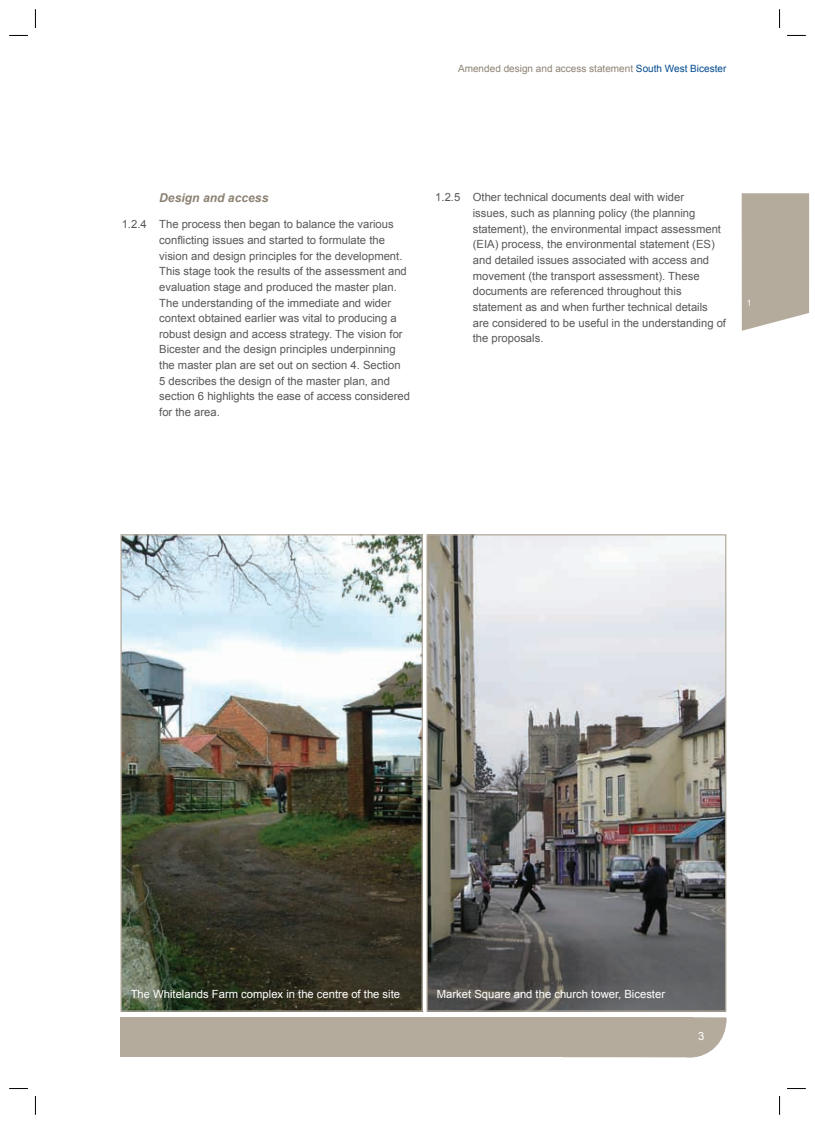
<style>
.page{position:relative;width:815px;height:1124px;background:#fff}
.page>*{position:absolute;margin:0;border:0;box-sizing:border-box;transform-origin:0 0}
.t1{font:italic 700 12.12px "Arial";color:#8c8274}
.t2{font:11.25px/15.6px "Arial";color:#57585a}
.t3{font:11.25px "Arial";color:#fff}
.t4{font:10px "Arial";color:#8c8274}
.t5{font:8.75px "Arial";color:#fff}
.s1{color:#01498e}
</style>
<div class="page">
<div style="left:561px;top:1017px;width:166px;height:40px;background:#b4ab9d"></div>
<div style="left:120px;top:1017px;width:465px;height:39px;background:#b4ab9d"></div>
<svg style="left:742px;top:193px;width:67px;height:138px;background:#b9b0a3"></svg>
<img style="left:122px;top:536px;width:299px;height:473px">
<div style="left:120px;top:534px;width:303px;height:477px;border:1px solid #b4ab9d"></div>
<img style="left:428px;top:536px;width:296px;height:473px">
<div style="left:426px;top:534px;width:300px;height:477px;border:1px solid #b4ab9d"></div>
<svg style="left:9px;top:35px;width:19px;height:1px"></svg>
<svg style="left:787px;top:35px;width:19px;height:1px"></svg>
<svg style="left:9px;top:1088px;width:19px;height:1px"></svg>
<svg style="left:787px;top:1088px;width:19px;height:1px"></svg>
<svg style="left:35px;top:9px;width:1px;height:19px"></svg>
<svg style="left:35px;top:1096px;width:1px;height:18px"></svg>
<svg style="left:779px;top:9px;width:1px;height:19px"></svg>
<svg style="left:779px;top:1096px;width:1px;height:18px"></svg>
<p class="t4" style="left:458px;top:63px;width:270px">Amended design and access statement <span class="s1">South West Bicester</span></p>
<p class="t1" style="left:159px;top:191px;width:111px">Design and access</p>
<p class="t2" style="left:159px;top:216px;width:252px;text-indent:-37px">1.2.4 The process then began to balance the various conflicting issues and started to formulate the vision and design principles for the development.<br>This stage took the results of the assessment and evaluation stage and produced the master plan.<br>The understanding of the immediate and wider context obtained earlier was vital to producing a robust design and access strategy. The vision for Bicester and the design principles underpinning the master plan are set out on section 4. Section<br>5 describes the design of the master plan, and section 6 highlights the ease of access considered for the area.</p>
<p class="t2" style="left:473px;top:190px;width:255px;text-indent:-38px">1.2.5 Other technical documents deal with wider<br>issues, such as planning policy (the planning statement), the environmental impact assessment (EIA) process, the environmental statement (ES) and detailed issues associated with access and movement (the transport assessment). These documents are referenced throughout this statement as and when further technical details are considered to be useful in the understanding of the proposals.</p>
<p class="t5" style="left:747px;top:297px;width:6px">1</p>
<p class="t3" style="left:131px;top:987px;width:271px">The Whitelands Farm complex in the centre of the site</p>
<p class="t3" style="left:437px;top:987px;width:230px">Market Square and the church tower, Bicester</p>
<p class="t3" style="left:698px;top:1029px;width:8px">3</p>
</div>
